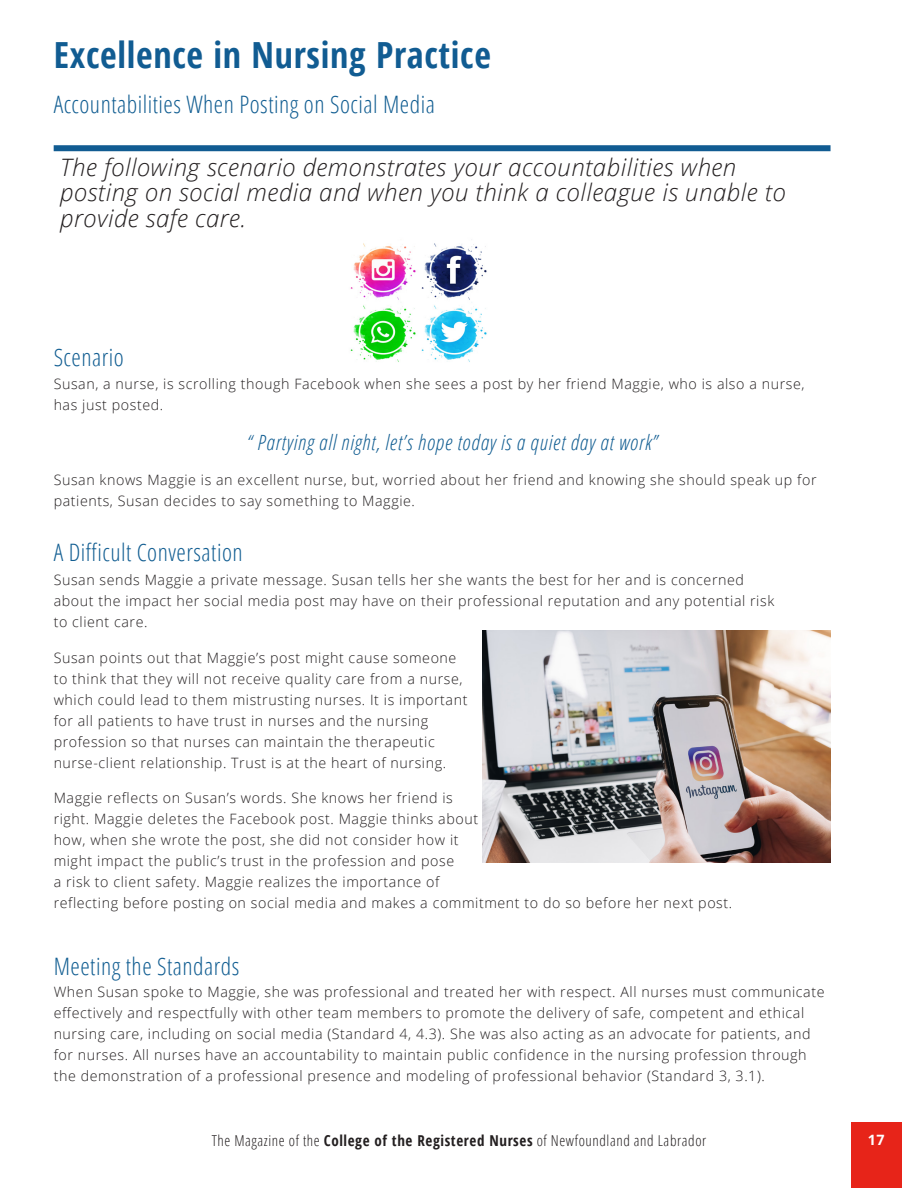
<style>
.page{position:relative;width:918px;height:1188px;background:#fff}
.page>*{position:absolute;margin:0;border:0;box-sizing:border-box;transform-origin:0 0}
.Title_Header__Red{font:700 36px "Open Sans Condensed";letter-spacing:.02em;color:#115c92}
.Large_Body__intro{font:italic 300 24px/25.5px "Open Sans";letter-spacing:.02em;color:#231f20}
.Title_Sub-Header__Bl{font:300 24px "Open Sans Condensed";letter-spacing:.02em;color:#125e92}
.Pull_Quote__blue{font:italic 300 21px "Open Sans Condensed";letter-spacing:.04em;color:#125e92}
.t1{font:300 15px "Open Sans Condensed";letter-spacing:.04em;color:#231f20}
.t2{font:300 14.25px/21px "Open Sans";letter-spacing:.04em;color:#231f20}
.t3{font:700 14.25px "Open Sans";color:#fff}
.s1{font-weight:700}
</style>
<div class="page">
<div style="left:851px;top:1122px;width:50px;height:65px;background:#e72419"></div>
<div style="left:54px;top:145px;width:776px;height:6px;background:#115c92"></div>
<img style="left:350px;top:243px;width:137px;height:119px">
<img style="left:482px;top:630px;width:348px;height:232px">
<p class="Title_Header__Red" style="left:54px;top:30px;width:438px">Excellence in Nursing Practice</p>
<p class="Title_Sub-Header__Bl" style="left:54px;top:88px;width:382px">Accountabilities When Posting on Social Media</p>
<p class="Large_Body__intro" style="left:60px;top:153px;width:727px">The following scenario demonstrates your accountabilities when posting on social media and when you think a colleague is unable to provide safe care.</p>
<p class="Title_Sub-Header__Bl" style="left:54px;top:341px;width:72px">Scenario</p>
<p class="t2" style="left:54px;top:372px;width:752px">Susan, a nurse, is scrolling though Facebook when she sees a post by her friend Maggie, who is also a nurse, has just posted.</p>
<p class="Pull_Quote__blue" style="left:247px;top:427px;width:412px">“ Partying all night, let’s hope today is a quiet day at work”</p>
<p class="t2" style="left:54px;top:468px;width:764px">Susan knows Maggie is an excellent nurse, but, worried about her friend and knowing she should speak up for patients, Susan decides to say something to Maggie.</p>
<p class="Title_Sub-Header__Bl" style="left:54px;top:535px;width:190px">A Difficult Conversation</p>
<p class="t2" style="left:54px;top:569px;width:721px">Susan sends Maggie a private message. Susan tells her she wants the best for her and is concerned about the impact her social media post may have on their professional reputation and any potential risk to client care.</p>
<p class="t2" style="left:54px;top:646px;width:415px">Susan points out that Maggie’s post might cause someone to think that they will not receive quality care from a nurse, which could lead to them mistrusting nurses. It is important for all patients to have trust in nurses and the nursing profession so that nurses can maintain the therapeutic nurse-client relationship. Trust is at the heart of nursing.</p>
<p class="t2" style="left:54px;top:787px;width:680px">Maggie reflects on Susan’s words. She knows her friend is<br>right. Maggie deletes the Facebook post. Maggie thinks about<br>how, when she wrote the post, she did not consider how it<br>might impact the public’s trust in the profession and pose<br>a risk to client safety. Maggie realizes the importance of<br>reflecting before posting on social media and makes a commitment to do so before her next post.</p>
<p class="Title_Sub-Header__Bl" style="left:54px;top:950px;width:187px">Meeting the Standards</p>
<p class="t2" style="left:54px;top:980px;width:772px">When Susan spoke to Maggie, she was professional and treated her with respect. All nurses must communicate effectively and respectfully with other team members to promote the delivery of safe, competent and ethical nursing care, including on social media (Standard 4, 4.3). She was also acting as an advocate for patients, and for nurses. All nurses have an accountability to maintain public confidence in the nursing profession through the demonstration of a professional presence and modeling of professional behavior (Standard 3, 3.1).</p>
<p class="t1" style="left:212px;top:1130px;width:496px">The Magazine of the <span class="s1">College of the Registered Nurses</span> of Newfoundland and Labrador</p>
<p class="t3" style="left:867px;top:1129px;width:18px">17</p>
</div>
